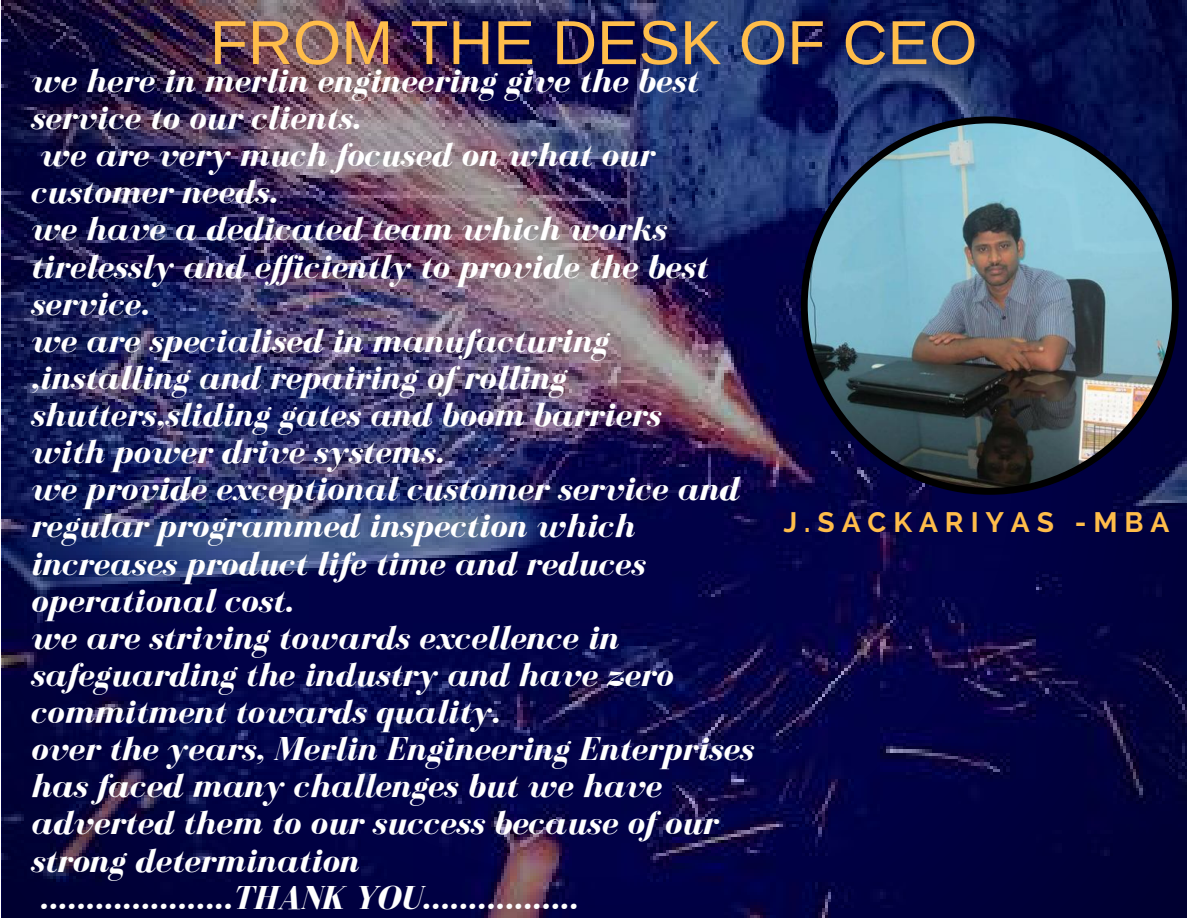
<style>
.page{position:relative;width:1188px;height:918px;background:#fff}
.page>*{position:absolute;margin:0;border:0;box-sizing:border-box;transform-origin:0 0}
.t1{font:62.25px "Arimo";color:#ffbd4a}
.t2{font:italic 700 34.2px/37.2px "Bodoni FLF";color:#fff}
.t3{font:700 28.05px "Raleway";letter-spacing:.25em;color:#ffbd4a}
</style>
<div class="page">
<img style="left:1px;top:0;width:1186px;height:918px">
<img style="left:801px;top:116px;width:378px;height:379px">
<h1 class="t1" style="left:210px;top:8px;width:769px">FROM THE DESK OF CEO</h1>
<p class="t2" style="left:30px;top:62px;width:725px">we here in merlin engineering give the best service to our clients.<br>we are very much focused on what our customer needs.<br>we have a dedicated team which works tirelessly and ef iciently to provide the best service.<br>we are specialised in manufacturing ,installing and repairing of rolling shutters,sliding gates and boom barriers<br>with power drive systems.<br>we provide exceptional customer service and regular programmed inspection which increases product life time and reduces operational cost.<br>we are striving towards excellence in safeguarding the industry and have zero commitment towards quality.<br>over the years, Merlin Engineering Enterprises has faced many challenges but we have adverted them to our success because of our strong determination<br>.....................THANK YOU.................</p>
<p class="t3" style="left:783px;top:506px;width:388px">J.SACKARIYAS -MBA</p>
</div>
